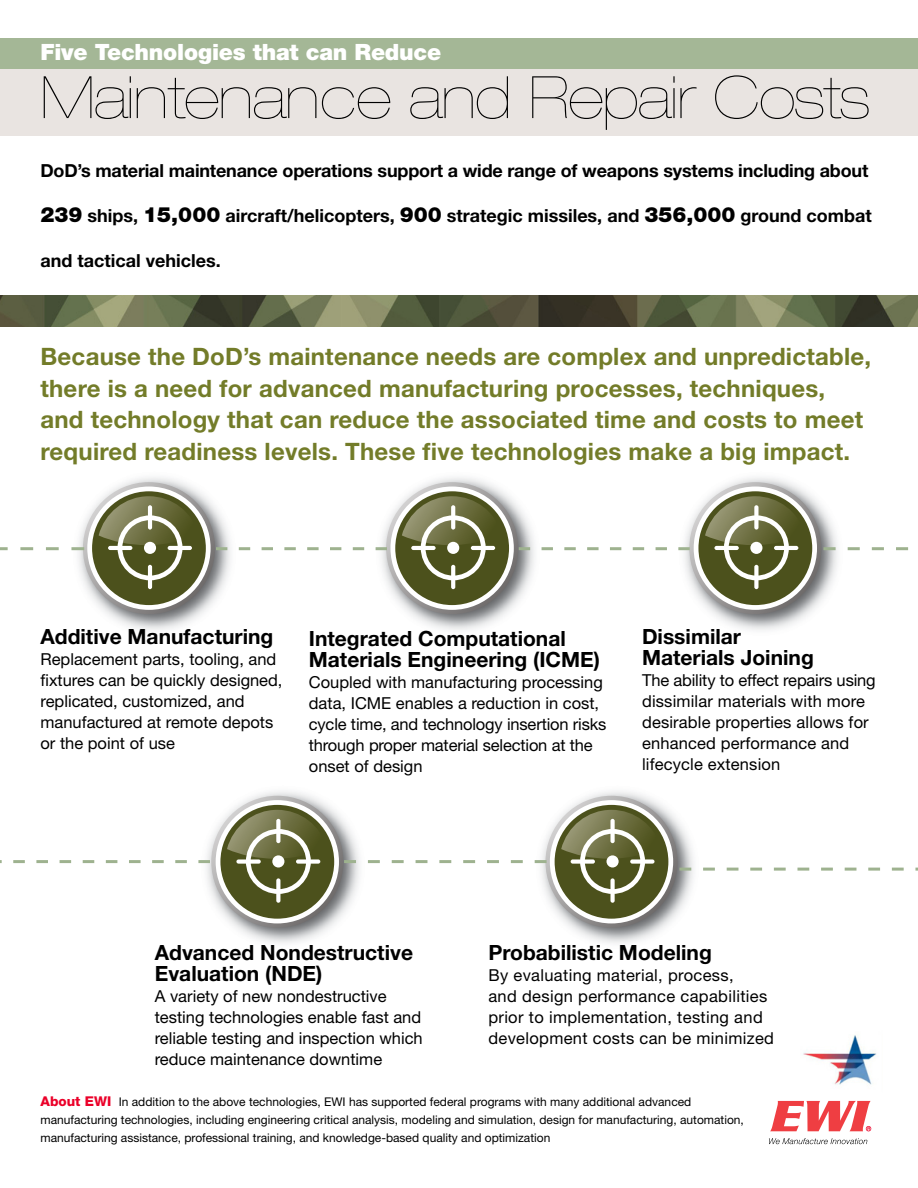
<style>
.page{position:relative;width:918px;height:1188px;background:#fff}
.page>*{position:absolute;margin:0;border:0;box-sizing:border-box;transform-origin:0 0}
.t1{font:900 expanded 58.5px "Helvetica Neue";letter-spacing:-.01em;color:#000}
.t2{font:700 24px/31.5px "Helvetica Neue";letter-spacing:.01em;color:#737c29}
.t3{font:900 22.5px "Helvetica Neue";letter-spacing:-.01em;color:#fff}
.t4{font:700 21px/21px "Helvetica Neue";color:#000}
.t5{font:700 18px "Helvetica Neue";letter-spacing:-.01em;color:#000}
.t6{font:16.5px/21px "Helvetica Neue";color:#000}
.t7{font:16.5px/21px "Helvetica Neue";letter-spacing:.02em;color:#000}
.t8{font:12px/18px "Helvetica Neue";color:#000}
.s1{font-weight:900;font-size:21px}
.s2{font-weight:800;font-size:13.5px;color:#eb0029}
</style>
<div class="page">
<img style="left:803px;top:1035px;width:74px;height:50px">
<img style="left:0;top:295px;width:918px;height:31px">
<div style="left:0;top:64px;width:918px;height:71px;background:#e9e4e1"></div>
<div style="left:0;top:38px;width:918px;height:31px;background:#a4b796"></div>
<svg style="left:770px;top:1101px;width:101px;height:30px"></svg>
<svg style="left:769px;top:1138px;width:98px;height:6px"></svg>
<img style="left:200px;top:791px;width:135px;height:152px">
<svg style="left:211px;top:796px;width:132px;height:132px"></svg>
<img style="left:566px;top:791px;width:128px;height:152px">
<svg style="left:545px;top:796px;width:133px;height:132px"></svg>
<img style="left:709px;top:477px;width:129px;height:153px">
<svg style="left:689px;top:482px;width:132px;height:132px"></svg>
<svg style="left:0;top:860px;width:210px;height:3px"></svg>
<svg style="left:680px;top:868px;width:238px;height:3px"></svg>
<svg style="left:216px;top:800px;width:457px;height:123px"></svg>
<svg style="left:824px;top:547px;width:85px;height:3px"></svg>
<svg style="left:0;top:487px;width:817px;height:123px"></svg>
<h3 class="t3" style="left:40px;top:38px;width:402px">Five Technologies that can Reduce</h3>
<h1 class="t1" style="left:40px;top:63px;width:830px">Maintenance and Repair Costs</h1>
<p class="t5" style="left:40px;top:160px;width:829px">DoD’s material maintenance operations support a wide range of weapons systems including about</p>
<p class="t5" style="left:40px;top:205px;width:833px"><span class="s1">239</span> ships, <span class="s1">15,000</span> aircraft/helicopters, <span class="s1">900</span> strategic missiles, and <span class="s1">356,000</span> ground combat</p>
<p class="t5" style="left:40px;top:250px;width:182px">and tactical vehicles.</p>
<p class="t2" style="left:40px;top:341px;width:832px">Because the DoD’s maintenance needs are complex and unpredictable, there is a need for advanced manufacturing processes, techniques, and technology that can reduce the associated time and costs to meet required readiness levels. These five technologies make a big impact.</p>
<p class="t4" style="left:40px;top:625px;width:234px">Additive Manufacturing</p>
<p class="t6" style="left:40px;top:648px;width:244px">Replacement parts, tooling, and fixtures can be quickly designed, replicated, customized, and manufactured at remote depots or the point of use</p>
<p class="t4" style="left:309px;top:628px;width:293px">Integrated Computational<br>Materials Engineering (ICME)</p>
<p class="t6" style="left:309px;top:671px;width:299px">Coupled with manufacturing processing data, ICME enables a reduction in cost, cycle time, and technology insertion risks through proper material selection at the onset of design</p>
<p class="t4" style="left:642px;top:625px;width:173px">Dissimilar<br>Materials Joining</p>
<p class="t6" style="left:642px;top:669px;width:235px">The ability to effect repairs using dissimilar materials with more desirable properties allows for enhanced performance and lifecycle extension</p>
<p class="t4" style="left:155px;top:942px;width:260px">Advanced Nondestructive<br>Evaluation (NDE)</p>
<p class="t6" style="left:155px;top:985px;width:270px">A variety of new nondestructive testing technologies enable fast and reliable testing and inspection which reduce maintenance downtime</p>
<p class="t4" style="left:488px;top:942px;width:225px">Probabilistic Modeling</p>
<p class="t7" style="left:488px;top:964px;width:287px">By evaluating material, process,<br>and design performance capabilities prior to implementation, testing and development costs can be minimized</p>
<p class="t8" style="left:40px;top:1093px;width:705px"><span class="s2">About EWI</span> In addition to the above technologies, EWI has supported federal programs with many additional advanced manufacturing technologies, including engineering critical analysis, modeling and simulation, design for manufacturing, automation, manufacturing assistance, professional training, and knowledge-based quality and optimization</p>
</div>
